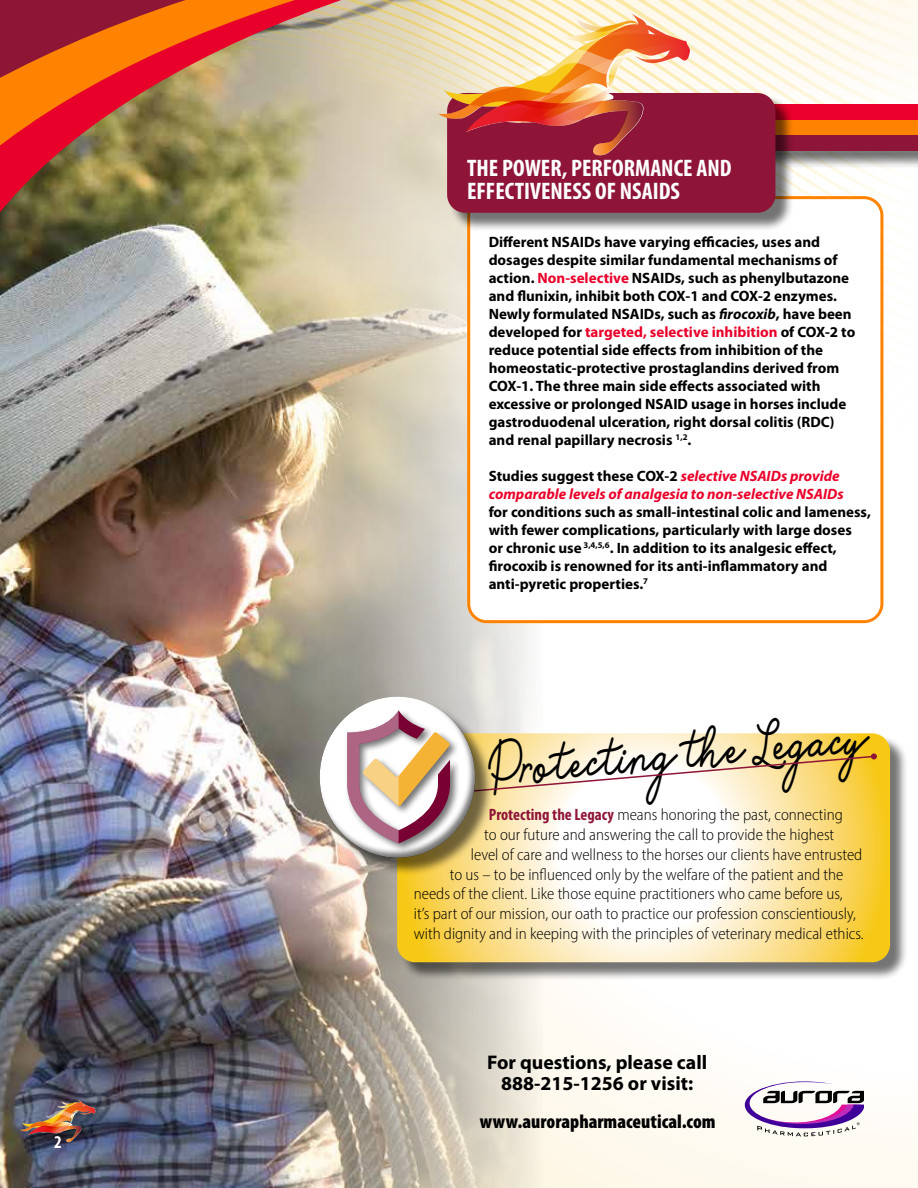
<style>
.page{position:relative;width:918px;height:1188px;background:#fff}
.page>*{position:absolute;margin:0;border:0;box-sizing:border-box;transform-origin:0 0}
.t1{font:700 48px "Beauty Style";color:#000;scale:.8 1}
.t2{font:700 condensed 24px/22.5px "Myriad Pro";color:#fff}
.t3{font:700 19.8px/21px "Myriad Pro";color:#000;text-align:center}
.t4{font:900 condensed 19.5px "Myriad Pro";color:#000}
.t5{font:700 condensed 18px "Myriad Pro";color:#fff}
.t6{font:300 semi-condensed 16.5px "Myriad Pro";color:#000}
.t7{font:700 15px/18px "Myriad Pro";color:#000}
.t8{font:italic 700 15px/18px "Myriad Pro";color:#ea002a}
.s1{color:#ea002a}
.s2{font-style:italic}
.s3{font-style:normal;color:#000}
.s4{font-weight:700;font-stretch:condensed;color:#8e1537}
</style>
<div class="page">
<svg style="left:542px;top:518px;width:376px;height:670px"></svg>
<img style="left:0;top:506px;width:542px;height:682px">
<img style="left:0;top:377px;width:437px;height:129px">
<div style="left:0;top:0;width:904px;height:377px;background:#000;opacity:.44"></div>
<img style="left:0;top:0;width:437px;height:317px">
<div style="left:18px;top:1098px;width:90px;height:56px;background:#000;opacity:.4"></div>
<img style="left:20px;top:1100px;width:76px;height:44px">
<div style="left:399px;top:736px;width:510px;height:245px;background:#000;opacity:.55"></div>
<svg style="left:397px;top:733px;width:493px;height:229px"></svg>
<div style="left:322px;top:699px;width:172px;height:178px;background:#000;opacity:.55"></div>
<div style="left:318px;top:695px;width:159px;height:163px;background:#000;opacity:.55"></div>
<div style="left:345px;top:709px;width:116px;height:144px;background:#000;opacity:.55"></div>
<svg style="left:347px;top:710px;width:530px;height:133px"></svg>
<svg style="left:745px;top:1081px;width:119px;height:55px"></svg>
<div style="left:469px;top:198px;width:413px;height:424px;background:#fff;border-radius:18px"></div>
<svg style="left:437px;top:0;width:481px;height:518px"></svg>
<p class="t5" style="left:54px;top:1130px;width:9px">2</p>
<h2 class="t2" style="left:467px;top:157px;width:266px">THE POWER, PERFORMANCE AND<br>EFFECTIVENESS OF NSAIDS</h2>
<p class="t7" style="left:489px;top:233px;width:368px">Different NSAIDs have varying efficacies, uses and dosages despite similar fundamental mechanisms of action. <span class="s1">Non-selective</span> NSAIDs, such as phenylbutazone and flunixin, inhibit both COX-1 and COX-2 enzymes.<br>Newly formulated NSAIDs, such as <span class="s2">firocoxib</span>, have been developed for <span class="s1">targeted, selective inhibition</span> of COX-2 to reduce potential side effects from inhibition of the homeostatic-protective prostaglandins derived from COX-1. The three main side effects associated with excessive or prolonged NSAID usage in horses include gastroduodenal ulceration, right dorsal colitis (RDC) and renal papillary necrosis <sup>1,2</sup>.</p>
<p class="t8" style="left:489px;top:467px;width:357px"><span class="s3">Studies suggest these COX-2</span> selective NSAIDs provide comparable levels of analgesia to non-selective NSAIDs</p>
<p class="t7" style="left:489px;top:503px;width:384px">for conditions such as small-intestinal colic and lameness, with fewer complications, particularly with large doses<br>or chronic use <sup>3,4,5,6</sup>. In addition to its analgesic effect, firocoxib is renowned for its anti-inflammatory and anti-pyretic properties.<sup>7</sup></p>
<h1 class="t1" style="left:487px;top:739px;width:470px;rotate:-5deg">Protecting the Legacy</h1>
<p class="t6" style="left:489px;top:805px;width:356px"><span class="s4">Protecting the Legacy</span> means honoring the past, connecting</p>
<p class="t6" style="left:484px;top:825px;width:351px">to our future and answering the call to provide the highest</p>
<p class="t6" style="left:471px;top:844px;width:393px">level of care and wellness to the horses our clients have entrusted</p>
<p class="t6" style="left:450px;top:864px;width:395px">to us – to be influenced only by the welfare of the patient and the</p>
<p class="t6" style="left:414px;top:884px;width:430px">needs of the client. Like those equine practitioners who came before us,</p>
<p class="t6" style="left:414px;top:904px;width:444px">it’s part of our mission, our oath to practice our profession conscientiously,</p>
<p class="t6" style="left:414px;top:924px;width:451px">with dignity and in keeping with the principles of veterinary medical ethics.</p>
<h3 class="t3" style="left:487px;top:1051px;width:222px">For questions, please call<br>888-215-1256 or visit:</h3>
<h3 class="t4" style="left:480px;top:1109px;width:237px">www.aurorapharmaceutical.com</h3>
</div>
